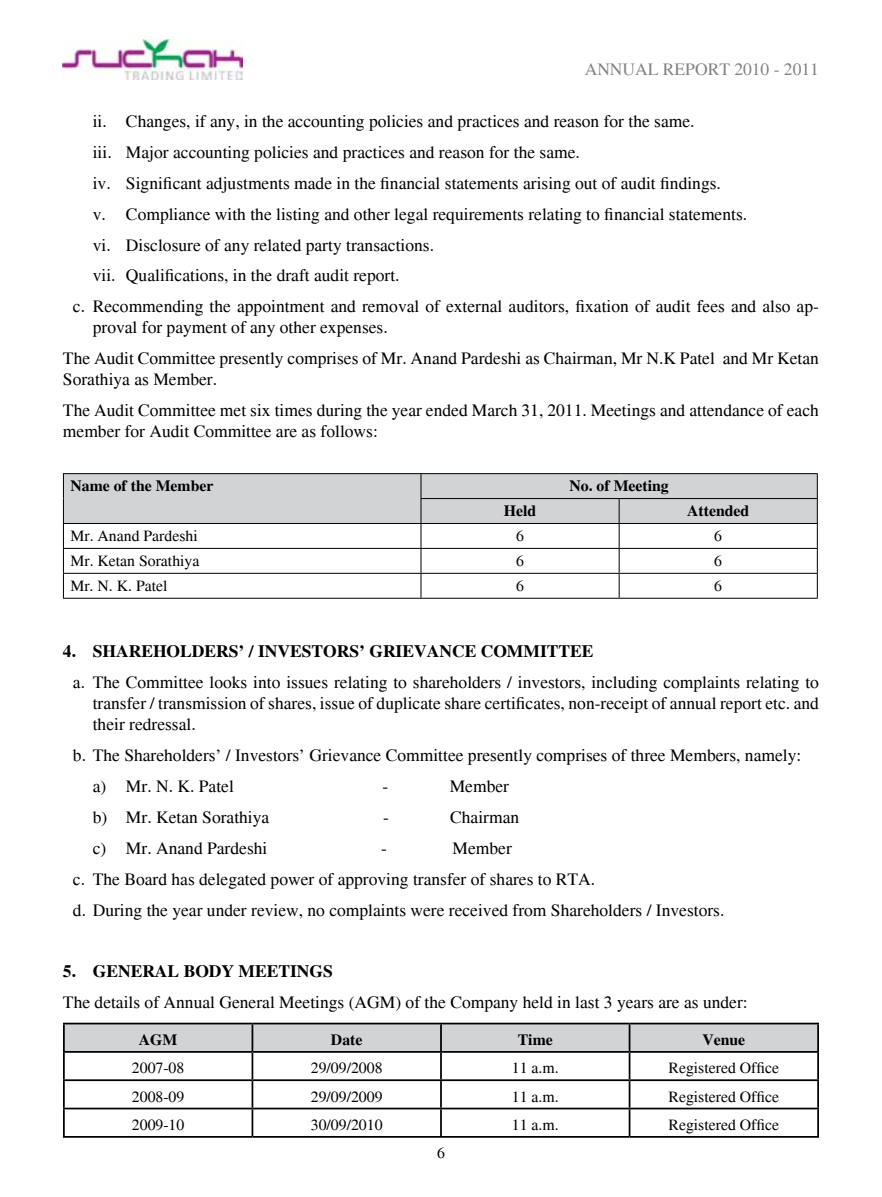
<style>
.page{position:relative;width:882px;height:1197px;background:#fff}
.page>*{position:absolute;margin:0;border:0;box-sizing:border-box;transform-origin:0 0}
.t1{font:17.5px/31px "Times";color:#000}
.t2{font:700 17.5px "Times";color:#000}
.t3{font:17.5px "Times";color:#808285}
.t4{font:15.75px "Times";color:#000}
.t5{font:700 15.75px "Times";color:#000}
</style>
<div class="page">
<img style="left:63px;top:39px;width:179px;height:41px">
<hr style="left:63px;top:473px;width:358px;height:1px;background:#000">
<hr style="left:421px;top:473px;width:198px;height:1px;background:#000">
<hr style="left:619px;top:473px;width:199px;height:1px;background:#000">
<svg style="left:63px;top:474px;width:755px;height:124px"></svg>
<hr style="left:63px;top:598px;width:358px;height:1px;background:#000">
<hr style="left:421px;top:598px;width:198px;height:1px;background:#000">
<hr style="left:619px;top:598px;width:199px;height:1px;background:#000">
<hr style="left:63px;top:1023px;width:189px;height:1px;background:#000">
<hr style="left:63px;top:1024px;width:2px;height:27px;background:#000">
<hr style="left:252px;top:1023px;width:189px;height:1px;background:#000">
<hr style="left:441px;top:1023px;width:189px;height:1px;background:#000">
<hr style="left:630px;top:1023px;width:189px;height:1px;background:#000">
<hr style="left:817px;top:1024px;width:2px;height:27px;background:#000">
<hr style="left:63px;top:1051px;width:189px;height:2px;background:#000">
<hr style="left:63px;top:1053px;width:2px;height:26px;background:#000">
<hr style="left:630px;top:1051px;width:189px;height:2px;background:#000">
<hr style="left:817px;top:1053px;width:2px;height:26px;background:#000">
<hr style="left:63px;top:1079px;width:189px;height:2px;background:#000">
<hr style="left:63px;top:1081px;width:2px;height:27px;background:#000">
<hr style="left:630px;top:1079px;width:189px;height:2px;background:#000">
<hr style="left:817px;top:1081px;width:2px;height:27px;background:#000">
<hr style="left:63px;top:1108px;width:189px;height:1px;background:#000">
<hr style="left:63px;top:1109px;width:2px;height:27px;background:#000">
<hr style="left:630px;top:1108px;width:189px;height:1px;background:#000">
<svg style="left:64px;top:1024px;width:754px;height:112px"></svg>
<hr style="left:817px;top:1109px;width:2px;height:27px;background:#000">
<hr style="left:63px;top:1136px;width:189px;height:2px;background:#000">
<hr style="left:252px;top:1136px;width:189px;height:2px;background:#000">
<hr style="left:441px;top:1136px;width:189px;height:2px;background:#000">
<hr style="left:630px;top:1136px;width:189px;height:2px;background:#000">
<p class="t3" style="left:585px;top:59px;width:236px">ANNUAL REPORT 2010 - 2011</p>
<p class="t1" style="left:93px;top:106px;width:603px">ii. Changes, if any, in the accounting policies and practices and reason for the same.</p>
<p class="t1" style="left:93px;top:137px;width:489px">iii. Major accounting policies and practices and reason for the same.</p>
<p class="t1" style="left:93px;top:168px;width:630px">iv. Significant adjustments made in the financial statements arising out of audit findings.</p>
<p class="t1" style="left:93px;top:199px;width:656px">v. Compliance with the listing and other legal requirements relating to financial statements.</p>
<p class="t1" style="left:93px;top:229px;width:343px">vi. Disclosure of any related party transactions.</p>
<p class="t1" style="left:93px;top:260px;width:308px">vii. Qualifications, in the draft audit report.</p>
<p class="t1" style="left:73px;top:291px;width:748px">c. Recommending the appointment and removal of external auditors, fixation of audit fees and also ap-</p>
<p class="t1" style="left:63px;top:312px;width:757px;text-indent:30px">proval for payment of any other expenses.<br>The Audit Committee presently comprises of Mr. Anand Pardeshi as Chairman, Mr N.K Patel and Mr Ketan</p>
<p class="t1" style="left:63px;top:364px;width:757px">Sorathiya as Member.<br>The Audit Committee met six times during the year ended March 31, 2011. Meetings and attendance of each</p>
<p class="t1" style="left:63px;top:416px;width:316px">member for Audit Committee are as follows:</p>
<p class="t5" style="left:70px;top:477px;width:145px">Name of the Member</p>
<p class="t5" style="left:570px;top:477px;width:101px">No. of Meeting</p>
<p class="t5" style="left:504px;top:502px;width:34px">Held</p>
<p class="t5" style="left:687px;top:502px;width:64px">Attended</p>
<p class="t4" style="left:70px;top:527px;width:129px">Mr. Anand Pardeshi</p>
<p class="t4" style="left:516px;top:527px;width:9px">6</p>
<p class="t4" style="left:714px;top:527px;width:9px">6</p>
<p class="t4" style="left:70px;top:552px;width:131px">Mr. Ketan Sorathiya</p>
<p class="t4" style="left:516px;top:552px;width:9px">6</p>
<p class="t4" style="left:714px;top:552px;width:9px">6</p>
<p class="t4" style="left:70px;top:577px;width:99px">Mr. N. K. Patel</p>
<p class="t4" style="left:516px;top:577px;width:9px">6</p>
<p class="t4" style="left:714px;top:577px;width:9px">6</p>
<p class="t2" style="left:63px;top:641px;width:532px">4. SHAREHOLDERS’ / INVESTORS’ GRIEVANCE COMMITTEE</p>
<p class="t1" style="left:93px;top:672px;width:728px;line-height:21px;text-align:justify;text-indent:-20px">a. The Committee looks into issues relating to shareholders / investors, including complaints relating to transfer / transmission of shares, issue of duplicate share certificates, non-receipt of annual report etc. and their redressal.</p>
<p class="t1" style="left:93px;top:740px;width:710px;text-indent:-20px">b. The Shareholders’ / Investors’ Grievance Committee presently comprises of three Members, namely: a) Mr. N. K. Patel</p>
<p class="t1" style="left:383px;top:771px;width:7px">-</p>
<p class="t1" style="left:450px;top:771px;width:61px">Member</p>
<p class="t1" style="left:93px;top:802px;width:178px">b) Mr. Ketan Sorathiya</p>
<p class="t1" style="left:383px;top:802px;width:7px">-</p>
<p class="t1" style="left:450px;top:802px;width:71px">Chairman</p>
<p class="t1" style="left:93px;top:833px;width:176px">c) Mr. Anand Pardeshi</p>
<p class="t1" style="left:381px;top:833px;width:7px">-</p>
<p class="t1" style="left:73px;top:833px;width:653px;text-indent:380px">Member<br>c. The Board has delegated power of approving transfer of shares to RTA.<br>d. During the year under review, no complaints were received from Shareholders / Investors.</p>
<p class="t2" style="left:63px;top:961px;width:271px">5. GENERAL BODY MEETINGS</p>
<p class="t1" style="left:63px;top:987px;width:686px">The details of Annual General Meetings (AGM) of the Company held in last 3 years are as under:</p>
<p class="t5" style="left:139px;top:1030px;width:40px">AGM</p>
<p class="t5" style="left:331px;top:1030px;width:33px">Date</p>
<p class="t5" style="left:518px;top:1030px;width:36px">Time</p>
<p class="t5" style="left:702px;top:1030px;width:44px">Venue</p>
<p class="t4" style="left:132px;top:1059px;width:54px">2007-08</p>
<p class="t4" style="left:311px;top:1059px;width:73px">29/09/2008</p>
<p class="t4" style="left:512px;top:1059px;width:48px">11 a.m.</p>
<p class="t4" style="left:669px;top:1059px;width:112px">Registered Office</p>
<p class="t4" style="left:132px;top:1087px;width:54px">2008-09</p>
<p class="t4" style="left:311px;top:1087px;width:73px">29/09/2009</p>
<p class="t4" style="left:512px;top:1087px;width:48px">11 a.m.</p>
<p class="t4" style="left:669px;top:1087px;width:112px">Registered Office</p>
<p class="t4" style="left:132px;top:1116px;width:54px">2009-10</p>
<p class="t4" style="left:311px;top:1116px;width:73px">30/09/2010</p>
<p class="t4" style="left:512px;top:1116px;width:48px">11 a.m.</p>
<p class="t4" style="left:669px;top:1116px;width:112px">Registered Office</p>
<p class="t4" style="left:437px;top:1144px;width:9px">6</p>
</div>
